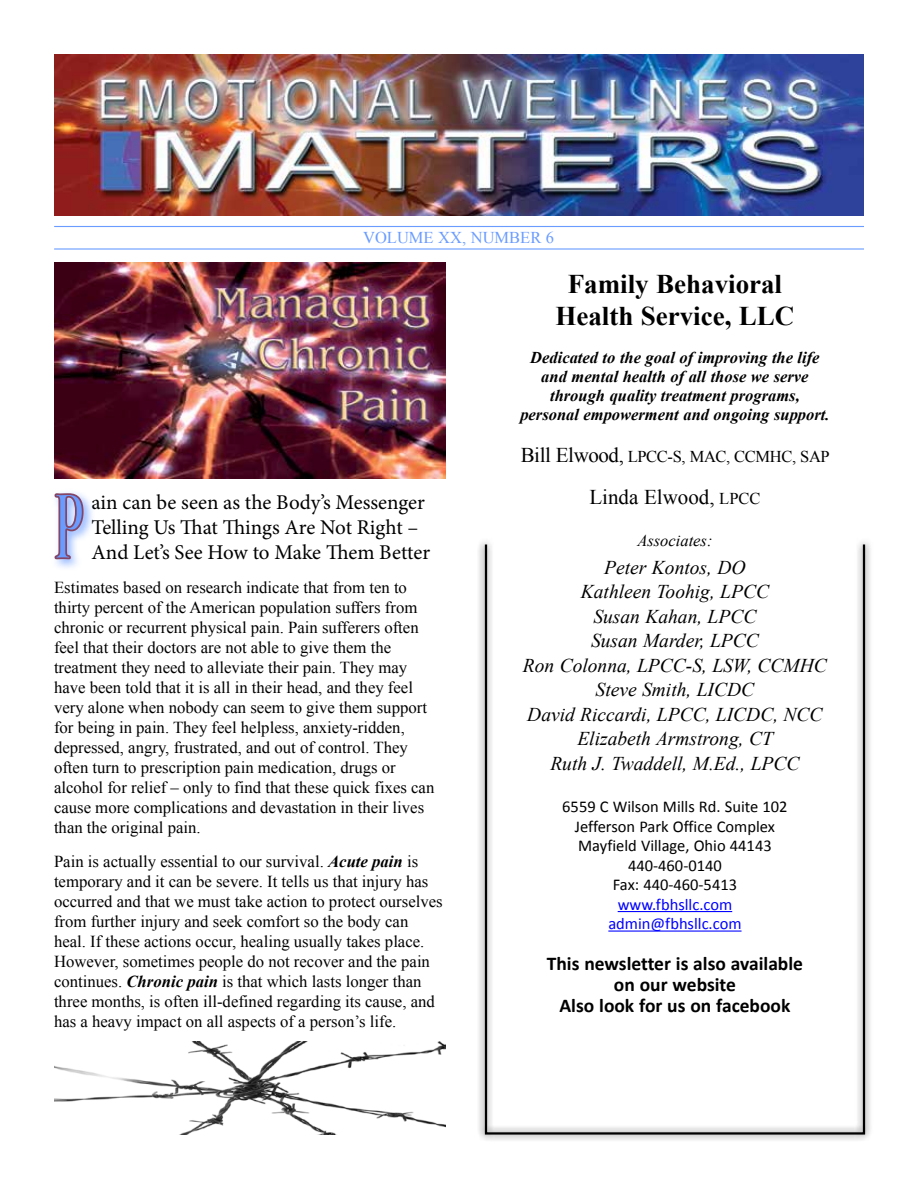
<style>
.page{position:relative;width:918px;height:1188px;background:#fff}
.page>*{position:absolute;margin:0;border:0;box-sizing:border-box;transform-origin:0 0}
.t1{font:700 27px/31.2px "Times New Roman";color:#000;text-align:center}
.t2{font:21px/25.2px "Minion Pro";color:#000}
.t3{font:21px "Times New Roman";color:#000}
.t4{font:italic 19.5px/24.5px "Times New Roman";color:#000;text-align:center}
.t5{font:700 19.5px/21px "Calibri";color:#000;text-align:center}
.t6{font:16.65px/20.1px "Times New Roman";color:#000}
.t7{font:italic 700 16.5px/19px "Times New Roman";color:#000;text-align:center}
.t8{font:16.5px/19.5px "Calibri";color:#000;text-align:center}
.t9{font:16.5px/19.5px "Calibri";color:#00f;text-align:center}
.t10{font:16.5px "Times New Roman";letter-spacing:-.02em;color:#000}
.t11{font:16.5px "Times New Roman";color:#6a9cff}
.t12{font:italic 16.5px "Times New Roman";color:#000}
.s1{font-weight:700;font-style:italic}
.s2{font-size:21px}
.s3{font-size:16.5px}
</style>
<div class="page">
<img style="left:54px;top:262px;width:392px;height:216px">
<div style="left:477px;top:537px;width:397px;height:606px;background:#000;opacity:.75"></div>
<div style="left:485px;top:543px;width:380px;height:592px;border:2px solid #000"></div>
<img style="left:54px;top:54px;width:810px;height:162px">
<hr style="left:54px;top:226px;width:810px;height:1px;background:#6a9cff">
<hr style="left:54px;top:248px;width:810px;height:2px;background:#6a9cff">
<div style="left:51px;top:489px;width:44px;height:82px;background:#6a9cff;opacity:.75"></div>
<svg style="left:53px;top:492px;width:31px;height:69px"></svg>
<img style="left:54px;top:1042px;width:391px;height:93px">
<div style="left:501px;top:265px;width:348px;height:852px;background:#fff"></div>
<hr style="left:618px;top:911px;width:114px;height:1px;background:#00f">
<hr style="left:608px;top:931px;width:134px;height:1px;background:#00f">
<p class="t11" style="left:363px;top:227px;width:192px">VOLUME XX, NUMBER 6</p>
<p class="t2" style="left:92px;top:489px;width:340px">ain can be seen as the Body’s Messenger<br>Telling Us That Things Are Not Right –<br>And Let’s See How to Make Them Better</p>
<p class="t6" style="left:54px;top:577px;width:382px">Estimates based on research indicate that from ten to thirty percent of the American population suffers from chronic or recurrent physical pain. Pain sufferers often feel that their doctors are not able to give them the treatment they need to alleviate their pain. They may have been told that it is all in their head, and they feel very alone when nobody can seem to give them support for being in pain. They feel helpless, anxiety-ridden, depressed, angry, frustrated, and out of control. They often turn to prescription pain medication, drugs or alcohol for relief – only to find that these quick fixes can cause more complications and devastation in their lives than the original pain.</p>
<p class="t6" style="left:54px;top:851px;width:390px">Pain is actually essential to our survival. <span class="s1">Acute pain</span> is temporary and it can be severe. It tells us that injury has occurred and that we must take action to protect ourselves from further injury and seek comfort so the body can heal. If these actions occur, healing usually takes place.<br>However, sometimes people do not recover and the pain continues. <span class="s1">Chronic pain</span> is that which lasts longer than three months, is often ill-defined regarding its cause, and has a heavy impact on all aspects of a person’s life.</p>
<h1 class="t1" style="left:555px;top:268px;width:241px">Family Behavioral<br>Health Service, LLC</h1>
<p class="t7" style="left:520px;top:347px;width:311px">Dedicated to the goal of improving the life and mental health of all those we serve through quality treatment programs, personal empowerment and ongoing support.</p>
<p class="t10" style="left:521px;top:445px;width:311px"><span class="s2">Bill Elwood,</span> LPCC-S, MAC, CCMHC, SAP</p>
<p class="t3" style="left:589px;top:483px;width:173px">Linda Elwood, <span class="s3">LPCC</span></p>
<p class="t12" style="left:637px;top:529px;width:77px">Associates:</p>
<p class="t4" style="left:523px;top:554px;width:306px">Peter Kontos, DO<br>Kathleen Toohig, LPCC<br>Susan Kahan, LPCC<br>Susan Marder, LPCC<br>Ron Colonna, LPCC-S, LSW, CCMHC<br>Steve Smith, LICDC<br>David Riccardi, LPCC, LICDC, NCC<br>Elizabeth Armstrong, CT<br>Ruth J. Twaddell, M.Ed., LPCC</p>
<p class="t8" style="left:562px;top:797px;width:227px">6559 C Wilson Mills Rd. Suite 102<br>Jefferson Park Office Complex<br>Mayfield Village, Ohio 44143<br>440-460-0140<br>Fax: 440-460-5413</p>
<p class="t9" style="left:608px;top:895px;width:135px">www.fbhsllc.com admin@fbhsllc.com</p>
<p class="t5" style="left:547px;top:953px;width:258px">This newsletter is also available on our website<br>Also look for us on facebook</p>
</div>
